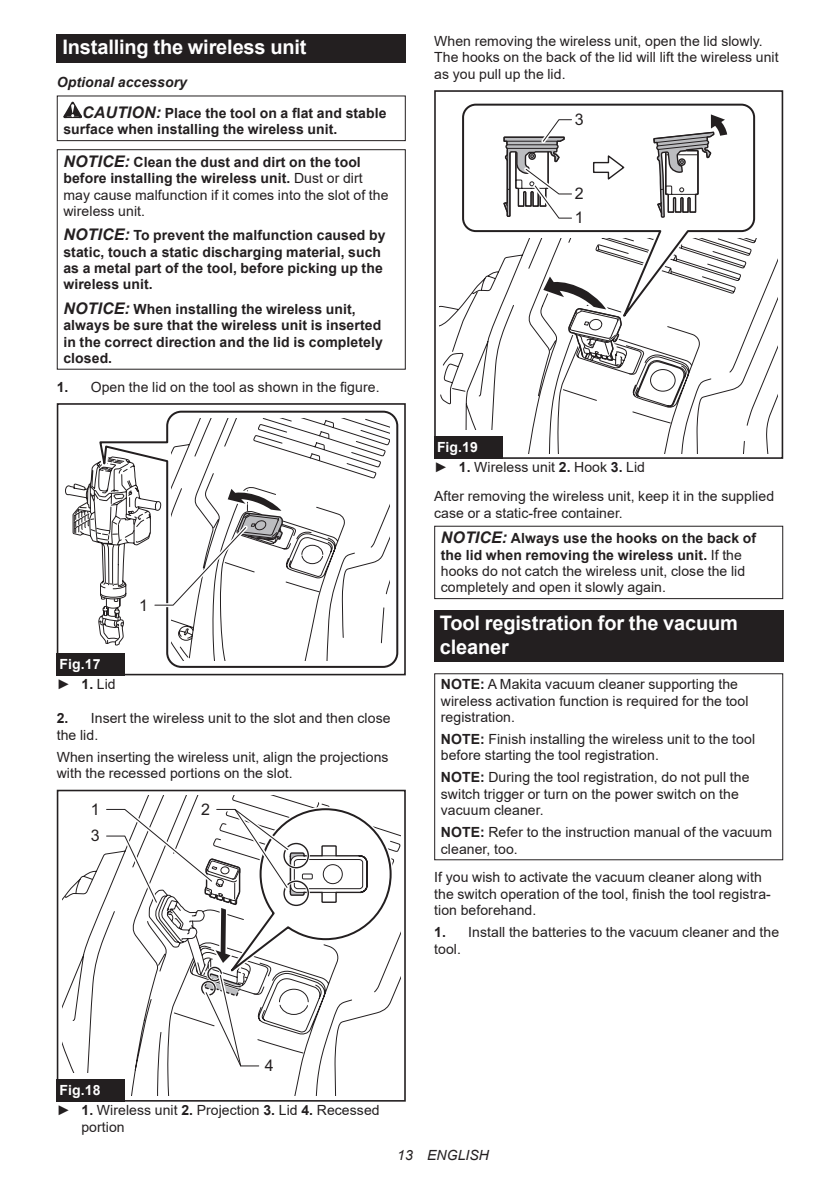
<style>
.page{position:relative;width:840px;height:1191px;background:#fff}
.page>*{position:absolute;margin:0;border:0;box-sizing:border-box;transform-origin:0 0}
.t1{font:700 20px/23.4px "Arial";letter-spacing:-.01em;color:#fff}
.t2{font:16px "Arial";color:#231f20}
.t3{font:14px/16.4px "Arial";letter-spacing:.005em;color:#231f20}
.t4{font:700 14px/16.4px "Arial";letter-spacing:.005em;color:#231f20}
.t5{font:700 14px/20.2px "Arial";color:#fff}
.t6{font:italic 14px "Arial";letter-spacing:.005em;color:#231f20}
.s1{font-style:italic}
.s2{font-style:italic;font-size:16px}
.s3{font-weight:700;font-style:italic;font-size:16px}
.s4{font-weight:700}
.s5{font-weight:400;color:#231f20}
.s6{color:#231f20}
.s7{font-weight:700;color:#fff}
</style>
<div class="page">
<div style="left:57px;top:34px;width:348px;height:29px;background:#231f20"></div>
<svg style="left:63px;top:102px;width:19px;height:16px"></svg>
<div style="left:57px;top:95px;width:348px;height:46px;border:1px solid #231f20"></div>
<div style="left:57px;top:149px;width:348px;height:221px;border:1px solid #231f20"></div>
<svg style="left:99px;top:410px;width:300px;height:258px"></svg>
<svg style="left:171px;top:419px;width:219px;height:242px"></svg>
<div style="left:57px;top:647px;width:73px;height:28px;background:#fff"></div>
<div style="left:57px;top:403px;width:348px;height:272px;border:2px solid #231f20"></div>
<svg style="left:65px;top:456px;width:222px;height:190px"></svg>
<div style="left:57px;top:652px;width:68px;height:23px;background:#231f20"></div>
<svg style="left:62px;top:795px;width:338px;height:278px"></svg>
<div style="left:57px;top:789px;width:348px;height:312px;border:2px solid #231f20"></div>
<svg style="left:102px;top:804px;width:293px;height:297px"></svg>
<div style="left:57px;top:1079px;width:68px;height:22px;background:#231f20"></div>
<svg style="left:439px;top:261px;width:338px;height:192px"></svg>
<svg style="left:457px;top:116px;width:302px;height:243px"></svg>
<svg style="left:461px;top:103px;width:294px;height:227px"></svg>
<div style="left:434px;top:430px;width:73px;height:29px;background:#fff"></div>
<div style="left:434px;top:90px;width:348px;height:369px;border:2px solid #231f20"></div>
<svg style="left:502px;top:111px;width:224px;height:342px"></svg>
<div style="left:434px;top:436px;width:68px;height:23px;background:#231f20"></div>
<div style="left:434px;top:526px;width:348px;height:73px;border:1px solid #231f20"></div>
<div style="left:434px;top:610px;width:348px;height:52px;background:#231f20"></div>
<div style="left:434px;top:673px;width:348px;height:187px;border:1px solid #231f20"></div>
<h1 class="t1" style="left:62px;top:36px;width:245px">Installing the wireless unit</h1>
<p class="t4" style="left:82px;top:67px;width:306px;line-height:30.6px;text-indent:-25px"><span class="s1">Optional accessory<br></span><span class="s2">CAUTION:</span> Place the tool on a flat and stable</p>
<p class="t4" style="left:63px;top:121px;width:275px">surface when installing the wireless unit.</p>
<p class="t3" style="left:63px;top:153px;width:326px"><span class="s3">NOTICE:</span> <span class="s4">Clean the dust and dirt on the tool before installing the wireless unit.</span> Dust or dirt may cause malfunction if it comes into the slot of the wireless unit.</p>
<p class="t4" style="left:63px;top:227px;width:323px"><span class="s2">NOTICE:</span> To prevent the malfunction caused by static, touch a static discharging material, such as a metal part of the tool, before picking up the wireless unit.</p>
<p class="t4" style="left:63px;top:301px;width:321px"><span class="s2">NOTICE:</span> When installing the wireless unit, always be sure that the wireless unit is inserted in the correct direction and the lid is completely closed.</p>
<p class="t3" style="left:57px;top:378px;width:324px"><span class="s4">1.</span> Open the lid on the tool as shown in the figure.</p>
<p class="t2" style="left:139px;top:594px;width:10px">1</p>
<p class="t5" style="left:57px;top:654px;width:60px">Fig.17<br><span class="s5">►</span> <span class="s6">1.</span> <span class="s5">Lid</span></p>
<p class="t3" style="left:57px;top:710px;width:335px"><span class="s4">2.</span> Insert the wireless unit to the slot and then close the lid.</p>
<p class="t3" style="left:57px;top:748px;width:333px">When inserting the wireless unit, align the projections with the recessed portions on the slot.</p>
<p class="t2" style="left:91px;top:798px;width:10px">1</p>
<p class="t2" style="left:201px;top:798px;width:10px">2</p>
<p class="t2" style="left:91px;top:825px;width:10px">3</p>
<p class="t3" style="left:434px;top:33px;width:346px">When removing the wireless unit, open the lid slowly.<br>The hooks on the back of the lid will lift the wireless unit as you pull up the lid.</p>
<p class="t2" style="left:574px;top:108px;width:10px">3</p>
<p class="t2" style="left:574px;top:183px;width:10px">2</p>
<p class="t2" style="left:574px;top:207px;width:10px">1</p>
<p class="t3" style="left:434px;top:437px;width:212px;line-height:20.2px"><span class="s7">Fig.19<br></span>► <span class="s4">1.</span> Wireless unit <span class="s4">2.</span> Hook <span class="s4">3.</span> Lid</p>
<p class="t3" style="left:434px;top:488px;width:341px">After removing the wireless unit, keep it in the supplied case or a static-free container.</p>
<p class="t3" style="left:440px;top:530px;width:317px"><span class="s3">NOTICE:</span> <span class="s4">Always use the hooks on the back of the lid when removing the wireless unit.</span> If the hooks do not catch the wireless unit, close the lid completely and open it slowly again.</p>
<h1 class="t1" style="left:439px;top:612px;width:299px">Tool registration for the vacuum cleaner</h1>
<p class="t3" style="left:440px;top:676px;width:309px"><span class="s4">NOTE:</span> A Makita vacuum cleaner supporting the wireless activation function is required for the tool registration.</p>
<p class="t3" style="left:440px;top:730px;width:315px"><span class="s4">NOTE:</span> Finish installing the wireless unit to the tool before starting the tool registration.</p>
<p class="t3" style="left:440px;top:769px;width:310px"><span class="s4">NOTE:</span> During the tool registration, do not pull the switch trigger or turn on the power switch on the vacuum cleaner.</p>
<p class="t3" style="left:440px;top:824px;width:332px"><span class="s4">NOTE:</span> Refer to the instruction manual of the vacuum cleaner, too.</p>
<p class="t3" style="left:434px;top:869px;width:338px">If you wish to activate the vacuum cleaner along with the switch operation of the tool, finish the tool registra&shy;tion beforehand.</p>
<p class="t3" style="left:434px;top:924px;width:346px"><span class="s4">1.</span> Install the batteries to the vacuum cleaner and the tool.</p>
<p class="t2" style="left:265px;top:1054px;width:10px">4</p>
<p class="t3" style="left:57px;top:1079px;width:324px;line-height:20.2px"><span class="s7">Fig.18<br></span>► <span class="s4">1.</span> Wireless unit <span class="s4">2.</span> Projection <span class="s4">3.</span> Lid <span class="s4">4.</span> Recessed</p>
<p class="t3" style="left:81px;top:1118px;width:45px">portion</p>
<p class="t6" style="left:397px;top:1146px;width:93px">13 ENGLISH</p>
</div>
